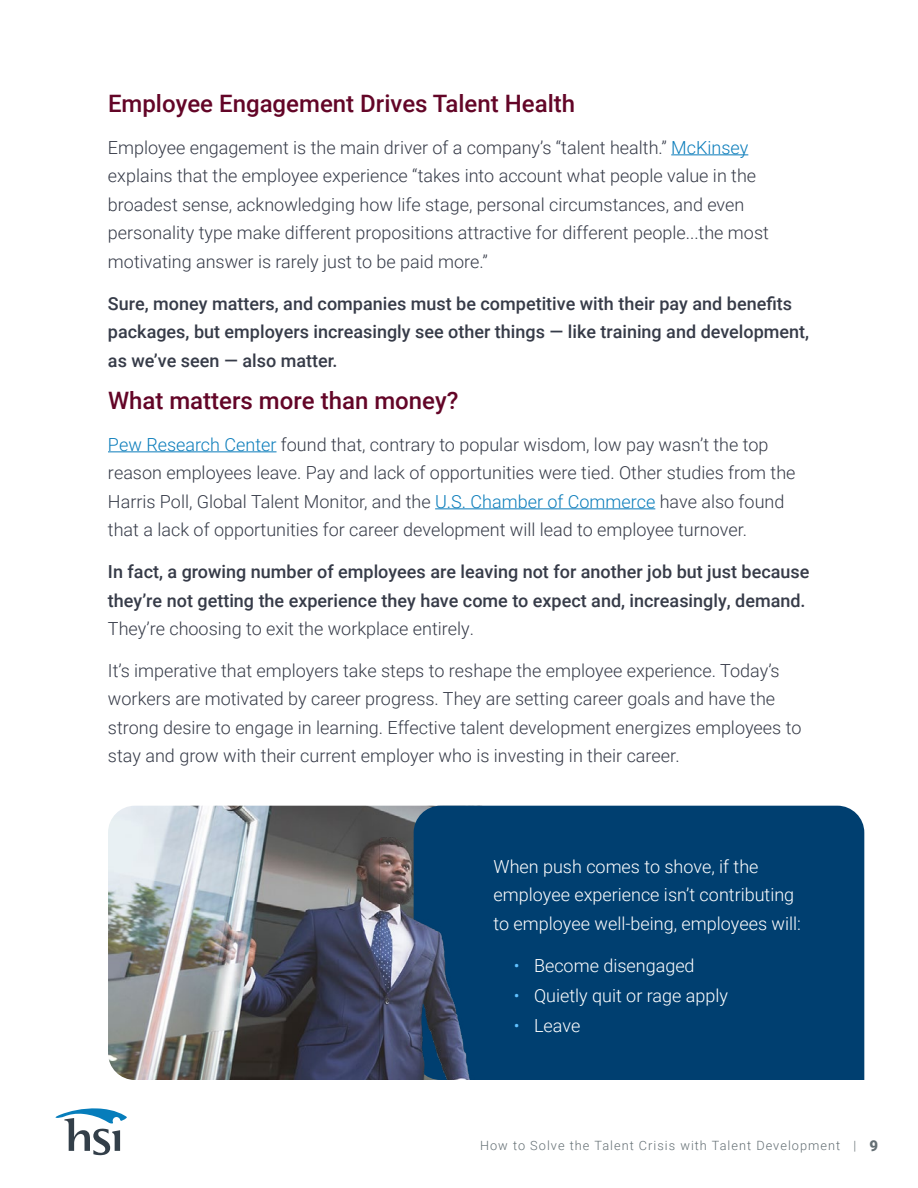
<style>
.page{position:relative;width:918px;height:1188px;background:#fff}
.page>*{position:absolute;margin:0;border:0;box-sizing:border-box;transform-origin:0 0}
.t1{font:500 24px "Roboto";color:#630527}
.t2{font:300 18px/28.5px "Roboto";color:#363b48}
.t3{font:500 18px/28.5px "Roboto";color:#363b48}
.t4{font:300 18px/28.5px "Roboto";color:#fff}
.t5{font:300 12.75px "Roboto";letter-spacing:.08em;color:#646f74}
.s1{color:#0b7dbb}
.s2{color:#60c1ff}
.s3{font-weight:900;font-size:15px}
</style>
<div class="page">
<svg style="left:55px;top:1108px;width:72px;height:47px"></svg>
<img style="left:108px;top:806px;width:150px;height:274px">
<div style="left:499px;top:806px;width:365px;height:274px;background:#003f70"></div>
<hr style="left:671px;top:154px;width:77px;height:1px;background:#0b7dbb">
<hr style="left:108px;top:451px;width:169px;height:1px;background:#0b7dbb">
<hr style="left:435px;top:508px;width:220px;height:1px;background:#0b7dbb">
<img style="left:258px;top:806px;width:241px;height:274px">
<h1 class="t1" style="left:108px;top:86px;width:469px">Employee Engagement Drives Talent Health</h1>
<p class="t2" style="left:108px;top:132px;width:662px">Employee engagement is the main driver of a company’s “talent health.” <span class="s1">McKinsey </span>explains that the employee experience “takes into account what people value in the broadest sense, acknowledging how life stage, personal circumstances, and even personality type make different propositions attractive for different people...the most motivating answer is rarely just to be paid more.”</p>
<p class="t3" style="left:108px;top:288px;width:703px">Sure, money matters, and companies must be competitive with their pay and benefits packages, but employers increasingly see other things — like training and development, as we’ve seen — also matter.</p>
<h1 class="t1" style="left:108px;top:383px;width:352px">What matters more than money?</h1>
<p class="t2" style="left:108px;top:429px;width:689px"><span class="s1">Pew Research Center</span> found that, contrary to popular wisdom, low pay wasn’t the top reason employees leave. Pay and lack of opportunities were tied. Other studies from the Harris Poll, Global Talent Monitor, and the <span class="s1">U.S. Chamber of Commerce</span> have also found that a lack of opportunities for career development will lead to employee turnover.</p>
<p class="t3" style="left:108px;top:557px;width:703px">In fact, a growing number of employees are leaving not for another job but just because they’re not getting the experience they have come to expect and, increasingly, demand.</p>
<p class="t2" style="left:108px;top:614px;width:368px">They’re choosing to exit the workplace entirely.</p>
<p class="t2" style="left:108px;top:656px;width:695px">It’s imperative that employers take steps to reshape the employee experience. Today’s workers are motivated by career progress. They are setting career goals and have the strong desire to engage in learning. Effective talent development energizes employees to stay and grow with their current employer who is investing in their career.</p>
<p class="t4" style="left:494px;top:851px;width:309px">When push comes to shove, if the employee experience isn’t contributing to employee well-being, employees will:</p>
<p class="t4" style="left:514px;top:950px;width:182px"><span class="s2">•</span> Become disengaged</p>
<p class="t4" style="left:514px;top:980px;width:216px"><span class="s2">•</span> Quietly quit or rage apply</p>
<p class="t4" style="left:514px;top:1010px;width:68px"><span class="s2">•</span> Leave</p>
<p class="t5" style="left:480px;top:1136px;width:399px">How to Solve the Talent Crisis with Talent Development | <span class="s3">9</span></p>
</div>
